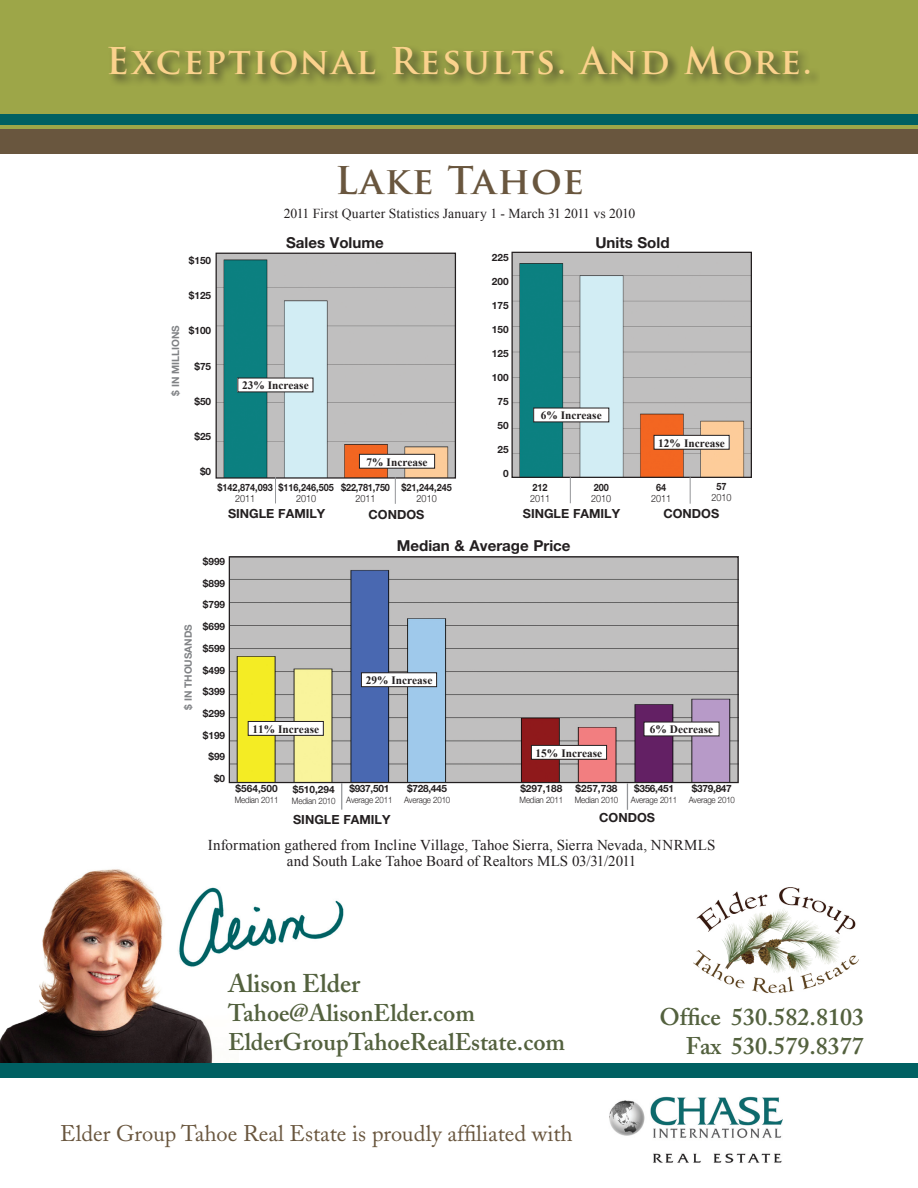
<style>
.page{position:relative;width:918px;height:1188px;background:#fff}
.page>*{position:absolute;margin:0;border:0;box-sizing:border-box;transform-origin:0 0}
.t1{font:700 37.35px "Trajan Pro";letter-spacing:.04em;color:#69563e}
.t2{font:700 36px "Trajan Pro";letter-spacing:.05em;color:#fbd28c}
.t3{font:600 25.5px "Adobe Caslon";color:#53613e}
.t4{font:600 24px "Adobe Caslon";color:#53613e}
.t5{font:22.5px "Adobe Caslon";color:#69563e}
.t6{font:700 15.15px "Helvetica Neue";color:#231f20}
.t7{font:15px/16.5px "Times New Roman";letter-spacing:.005em;color:#231f20;text-align:center}
.t8{font:13.65px "Times New Roman";letter-spacing:.005em;color:#231f20}
.t9{font:700 12.6px "Helvetica Neue";color:#231f20}
.t10{font:700 11.4px "Times New Roman";color:#231f20}
.t11{font:700 10.05px/21.8px "Helvetica Neue";color:#231f20;text-align:right}
.t12{font:700 10.05px/10.9px "Helvetica Neue";color:#231f20;text-align:center;scale:.9 1}
.t13{font:300 10.05px/10.9px "Helvetica Neue";color:#231f20;scale:.9 1}
.t14{font:700 10.05px "Helvetica Neue";color:#808285}
.t15{font:300 8.85px "Helvetica Neue";letter-spacing:-.02em;color:#231f20;scale:.9 1}
.s1{font-weight:300}
.s2{font-weight:700}
</style>
<div class="page">
<div style="left:0;top:128px;width:918px;height:26px;background:#69563e"></div>
<div style="left:0;top:0;width:918px;height:128px;background:#9da648"></div>
<div style="left:105px;top:44px;width:715px;height:43px;background:#231f20;opacity:.75"></div>
<div style="left:0;top:114px;width:918px;height:11px;background:#006062"></div>
<img style="left:693px;top:887px;width:166px;height:107px">
<img style="left:609px;top:1096px;width:174px;height:67px">
<img style="left:0;top:869px;width:213px;height:194px">
<img style="left:177px;top:884px;width:167px;height:90px">
<div style="left:0;top:1063px;width:918px;height:14px;background:#006062"></div>
<img style="left:231px;top:558px;width:506px;height:223px">
<div style="left:229px;top:556px;width:510px;height:227px;border:1px solid #231f20"></div>
<div style="left:248px;top:721px;width:75px;height:14px;background:#fff"></div>
<div style="left:248px;top:721px;width:76px;height:15px;border:1px solid #231f20"></div>
<svg style="left:341px;top:783px;width:1px;height:27px"></svg>
<svg style="left:627px;top:783px;width:1px;height:27px"></svg>
<div style="left:361px;top:673px;width:76px;height:14px;background:#fff"></div>
<div style="left:361px;top:673px;width:76px;height:14px;border:1px solid #231f20"></div>
<div style="left:531px;top:745px;width:76px;height:14px;background:#fff"></div>
<div style="left:531px;top:745px;width:76px;height:15px;border:1px solid #231f20"></div>
<div style="left:644px;top:722px;width:75px;height:14px;background:#fff"></div>
<img style="left:218px;top:255px;width:236px;height:222px">
<div style="left:216px;top:253px;width:240px;height:226px;border:1px solid #231f20"></div>
<img style="left:513px;top:254px;width:237px;height:222px">
<div style="left:511px;top:252px;width:241px;height:226px;border:1px solid #231f20"></div>
<svg style="left:275px;top:477px;width:1px;height:26px"></svg>
<svg style="left:395px;top:477px;width:1px;height:27px"></svg>
<svg style="left:570px;top:477px;width:1px;height:26px"></svg>
<svg style="left:690px;top:477px;width:1px;height:27px"></svg>
<div style="left:534px;top:408px;width:75px;height:14px;background:#fff"></div>
<div style="left:654px;top:435px;width:75px;height:14px;background:#fff"></div>
<div style="left:654px;top:435px;width:75px;height:14px;border:1px solid #231f20"></div>
<div style="left:238px;top:378px;width:75px;height:14px;background:#fff"></div>
<div style="left:359px;top:454px;width:76px;height:14px;background:#fff"></div>
<div style="left:359px;top:454px;width:76px;height:14px;border:1px solid #231f20"></div>
<p class="t2" style="left:106px;top:39px;width:707px">Exceptional Results. And More.</p>
<p class="t1" style="left:335px;top:158px;width:250px">Lake Tahoe</p>
<p class="t8" style="left:284px;top:204px;width:353px">2011 First Quarter Statistics January 1 - March 31 2011 vs 2010</p>
<p class="t14" style="left:169px;top:396px;width:72px;rotate:-90deg">$ IN MILLIONS</p>
<p class="t11" style="left:189px;top:249px;width:24px">$150</p>
<p class="t11" style="left:189px;top:284px;width:24px">$125</p>
<p class="t11" style="left:189px;top:320px;width:24px">$100</p>
<p class="t11" style="left:194px;top:355px;width:18px">$75</p>
<p class="t11" style="left:194px;top:390px;width:18px">$50</p>
<p class="t11" style="left:194px;top:425px;width:18px">$25</p>
<p class="t11" style="left:200px;top:461px;width:13px">$0</p>
<p class="t6" style="left:286px;top:234px;width:99px">Sales Volume</p>
<p class="t10" style="left:242px;top:378px;width:68px">23% Increase</p>
<p class="t10" style="left:367px;top:454px;width:63px">7% Increase</p>
<p class="t12" style="left:218px;top:481px;width:63px">$142,874,093<br><span class="s1">2011</span></p>
<p class="t12" style="left:278px;top:481px;width:63px">$116,246,505<br><span class="s1">2010</span></p>
<p class="t12" style="left:341px;top:482px;width:56px">$22,781,750<br><span class="s1">2011</span></p>
<p class="t12" style="left:401px;top:481px;width:58px">$21,244,245<br><span class="s1">2010</span></p>
<p class="t9" style="left:228px;top:506px;width:99px">SINGLE FAMILY</p>
<p class="t9" style="left:369px;top:506px;width:57px">CONDOS</p>
<p class="t11" style="left:492px;top:247px;width:18px">225</p>
<p class="t11" style="left:492px;top:270px;width:18px">200</p>
<p class="t11" style="left:492px;top:294px;width:18px">175</p>
<p class="t11" style="left:492px;top:318px;width:18px">150</p>
<p class="t11" style="left:492px;top:342px;width:18px">125</p>
<p class="t11" style="left:492px;top:366px;width:18px">100</p>
<p class="t11" style="left:498px;top:390px;width:13px">75</p>
<p class="t11" style="left:498px;top:414px;width:13px">50</p>
<p class="t11" style="left:498px;top:438px;width:13px">25</p>
<p class="t11" style="left:503px;top:462px;width:7px">0</p>
<p class="t6" style="left:595px;top:234px;width:76px">Units Sold</p>
<p class="t10" style="left:541px;top:408px;width:63px">6% Increase</p>
<p class="t10" style="left:658px;top:435px;width:68px">12% Increase</p>
<p class="t13" style="left:530px;top:481px;width:24px"><span class="s2">212<br></span>2011</p>
<p class="t13" style="left:591px;top:482px;width:24px"><span class="s2">200<br></span>2010</p>
<p class="t13" style="left:651px;top:482px;width:24px;text-align:center"><span class="s2">64<br></span>2011</p>
<p class="t13" style="left:711px;top:481px;width:24px;text-align:center"><span class="s2">57<br></span>2010</p>
<p class="t9" style="left:523px;top:506px;width:99px">SINGLE FAMILY</p>
<p class="t9" style="left:663px;top:506px;width:57px">CONDOS</p>
<p class="t6" style="left:397px;top:536px;width:175px">Median &amp; Average Price</p>
<p class="t14" style="left:182px;top:710px;width:87px;rotate:-90deg">$ IN THOUSANDS</p>
<p class="t11" style="left:203px;top:550px;width:24px">$999 $899 $799 $699 $599 $499 $399 $299 $199 $99 $0</p>
<p class="t10" style="left:366px;top:672px;width:68px">29% Increase</p>
<p class="t10" style="left:252px;top:721px;width:68px">11% Increase</p>
<p class="t10" style="left:650px;top:722px;width:65px">6% Decrease</p>
<p class="t10" style="left:536px;top:745px;width:68px">15% Increase</p>
<p class="t11" style="left:236px;top:777px;width:44px">$564,500</p>
<p class="t15" style="left:235px;top:794px;width:50px">Median 2011</p>
<p class="t11" style="left:293px;top:778px;width:44px">$510,294</p>
<p class="t15" style="left:292px;top:795px;width:50px">Median 2010</p>
<p class="t11" style="left:349px;top:778px;width:41px">$937,501</p>
<p class="t15" style="left:346px;top:794px;width:53px">Average 2011</p>
<p class="t11" style="left:407px;top:777px;width:41px">$728,445</p>
<p class="t15" style="left:404px;top:794px;width:53px">Average 2010</p>
<p class="t11" style="left:520px;top:777px;width:44px">$297,188</p>
<p class="t15" style="left:520px;top:794px;width:50px">Median 2011</p>
<p class="t11" style="left:576px;top:777px;width:44px">$257,738</p>
<p class="t15" style="left:575px;top:794px;width:50px">Median 2010</p>
<p class="t11" style="left:634px;top:778px;width:41px">$356,451</p>
<p class="t15" style="left:631px;top:795px;width:53px">Average 2011</p>
<p class="t11" style="left:692px;top:777px;width:41px">$379,847</p>
<p class="t15" style="left:689px;top:794px;width:53px">Average 2010</p>
<p class="t9" style="left:293px;top:812px;width:99px">SINGLE FAMILY</p>
<p class="t9" style="left:599px;top:809px;width:57px">CONDOS</p>
<p class="t7" style="left:208px;top:836px;width:509px">Information gathered from Incline Village, Tahoe Sierra, Sierra Nevada, NNRMLS and South Lake Tahoe Board of Realtors MLS 03/31/2011</p>
<p class="t3" style="left:228px;top:968px;width:134px">Alison Elder</p>
<p class="t4" style="left:228px;top:998px;width:249px">Tahoe@AlisonElder.com</p>
<p class="t4" style="left:228px;top:1027px;width:339px">ElderGroupTahoeRealEstate.com</p>
<p class="t4" style="left:659px;top:1003px;width:206px">Office 530.582.8103</p>
<p class="t4" style="left:686px;top:1031px;width:180px">Fax 530.579.8377</p>
<p class="t5" style="left:60px;top:1121px;width:514px">Elder Group Tahoe Real Estate is proudly affiliated with</p>
</div>
